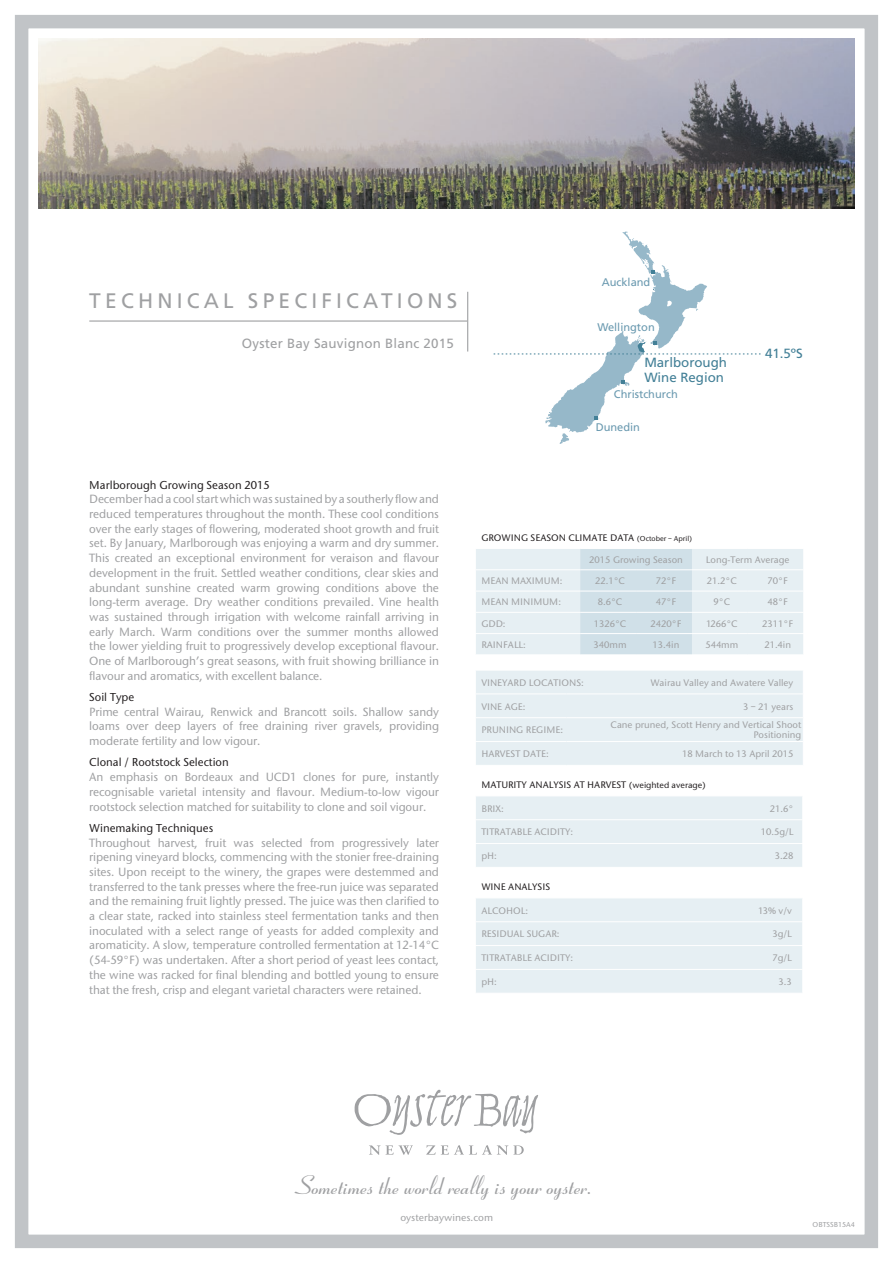
<style>
.page{position:relative;width:893px;height:1263px;background:#fff}
.page>*{position:absolute;margin:0;border:0;box-sizing:border-box;transform-origin:0 0}
.t1{font:700 26.25px "Ribbon 131 BT";color:#9fa0a2}
.t2{font:21px "Frutiger";letter-spacing:.2em;color:#9fa0a2}
.t3{font:13.35px "Frutiger";letter-spacing:.015em;color:#9fa0a2}
.t4{font:13.35px/14.4px "Frutiger";color:#438097}
.t5{font:500 12.45px/14.7px "Stone Sans";letter-spacing:-.01em;color:#9fa0a2;text-align:justify}
.t6{font:500 12px "Stone Sans";color:#231f20}
.t7{font:11.1px "Frutiger";color:#6b9ab0}
.t8{font:500 10.5px "Stone Sans";color:#9fa0a2}
.t9{font:500 9.9px/9.8px "Stone Sans";color:#9fa0a2;text-align:right}
.t10{font:500 9.9px "Stone Sans";color:#231f20}
.t11{font:500 7.5px "Stone Sans";color:#9fa0a2}
.s1{font-size:7.5px}
.s2{font-size:9px}
</style>
<div class="page">
<div style="left:15px;top:15px;width:863px;height:1233px;border:14px solid #c1c4c7"></div>
<img style="left:38px;top:38px;width:817px;height:170px">
<svg style="left:476px;top:549px;width:327px;height:105px;background:#dfeaef"></svg>
<div style="left:476px;top:670px;width:327px;height:95px;background:#e6eff3"></div>
<div style="left:476px;top:796px;width:326px;height:71px;background:#e6eff3"></div>
<div style="left:476px;top:898px;width:326px;height:95px;background:#e6eff3"></div>
<hr style="left:89px;top:320px;width:378px;height:2px;background:#9fa0a2">
<hr style="left:467px;top:292px;width:1px;height:59px;background:#9fa0a2">
<svg style="left:494px;top:231px;width:266px;height:213px"></svg>
<svg style="left:354px;top:1090px;width:184px;height:45px"></svg>
<svg style="left:369px;top:1145px;width:44px;height:10px"></svg>
<svg style="left:426px;top:1145px;width:98px;height:10px"></svg>
<h2 class="t2" style="left:89px;top:288px;width:370px">TECHNICAL SPECIFICATIONS</h2>
<p class="t3" style="left:242px;top:335px;width:213px">Oyster Bay Sauvignon Blanc 2015</p>
<p class="t6" style="left:89px;top:478px;width:182px">Marlborough Growing Season 2015</p>
<p class="t5" style="left:89px;top:492px;width:351px">December had a cool start which was sustained by a southerly flow and reduced temperatures throughout the month. These cool conditions over the early stages of flowering, moderated shoot growth and fruit set. By January, Marlborough was enjoying a warm and dry summer.<br>This created an exceptional environment for veraison and flavour development in the fruit. Settled weather conditions, clear skies and abundant sunshine created warm growing conditions above the long-term average. Dry weather conditions prevailed. Vine health was sustained through irrigation with welcome rainfall arriving in early March. Warm conditions over the summer months allowed the lower yielding fruit to progressively develop exceptional flavour.<br>One of Marlborough’s great seasons, with fruit showing brilliance in flavour and aromatics, with excellent balance.</p>
<p class="t6" style="left:89px;top:690px;width:47px">Soil Type</p>
<p class="t5" style="left:89px;top:704px;width:351px">Prime central Wairau, Renwick and Brancott soils. Shallow sandy loams over deep layers of free draining river gravels, providing moderate fertility and low vigour.</p>
<p class="t6" style="left:89px;top:755px;width:141px">Clonal / Rootstock Selection</p>
<p class="t5" style="left:89px;top:770px;width:351px">An emphasis on Bordeaux and UCD1 clones for pure, instantly recognisable varietal intensity and flavour. Medium-to-low vigour rootstock selection matched for suitability to clone and soil vigour.</p>
<p class="t6" style="left:89px;top:821px;width:126px">Winemaking Techniques</p>
<p class="t5" style="left:89px;top:835px;width:351px">Throughout harvest, fruit was selected from progressively later ripening vineyard blocks, commencing with the stonier free-draining sites. Upon receipt to the winery, the grapes were destemmed and transferred to the tank presses where the free-run juice was separated and the remaining fruit lightly pressed. The juice was then clarified to a clear state, racked into stainless steel fermentation tanks and then inoculated with a select range of yeasts for added complexity and aromaticity. A slow, temperature controlled fermentation at 12-14°C (54-59°F) was undertaken. After a short period of yeast lees contact, the wine was racked for final blending and bottled young to ensure that the fresh, crisp and elegant varietal characters were retained.</p>
<p class="t7" style="left:602px;top:276px;width:50px">Auckland</p>
<p class="t7" style="left:597px;top:320px;width:59px">Wellington</p>
<p class="t4" style="left:644px;top:355px;width:84px">Marlborough<br>Wine Region</p>
<p class="t7" style="left:614px;top:388px;width:65px">Christchurch</p>
<p class="t7" style="left:596px;top:420px;width:46px">Dunedin</p>
<p class="t4" style="left:765px;top:346px;width:39px">41.5ºS</p>
<p class="t10" style="left:481px;top:531px;width:212px">GROWING SEASON CLIMATE DATA <span class="s1">(October – April)</span></p>
<p class="t9" style="left:589px;top:555px;width:95px">2015 Growing Season</p>
<p class="t9" style="left:706px;top:555px;width:85px">Long-Term Average</p>
<p class="t9" style="left:481px;top:576px;width:83px">MEAN MAXIMUM:</p>
<p class="t9" style="left:595px;top:576px;width:31px">22.1°C</p>
<p class="t9" style="left:656px;top:576px;width:22px">72°F</p>
<p class="t9" style="left:707px;top:576px;width:31px">21.2°C</p>
<p class="t9" style="left:767px;top:576px;width:22px">70°F</p>
<p class="t9" style="left:481px;top:597px;width:81px">MEAN MINIMUM:</p>
<p class="t9" style="left:598px;top:597px;width:26px">8.6°C</p>
<p class="t9" style="left:656px;top:597px;width:22px">47°F</p>
<p class="t9" style="left:713px;top:597px;width:18px">9°C</p>
<p class="t9" style="left:767px;top:597px;width:22px">48°F</p>
<p class="t9" style="left:481px;top:618px;width:26px">GDD:</p>
<p class="t9" style="left:594px;top:618px;width:34px">1326°C</p>
<p class="t9" style="left:650px;top:618px;width:32px">2420°F</p>
<p class="t9" style="left:706px;top:618px;width:33px">1266°C</p>
<p class="t9" style="left:762px;top:618px;width:32px">2311°F</p>
<p class="t9" style="left:481px;top:640px;width:46px">RAINFALL:</p>
<p class="t9" style="left:594px;top:640px;width:34px">340mm</p>
<p class="t9" style="left:653px;top:640px;width:28px">13.4in</p>
<p class="t9" style="left:705px;top:640px;width:34px">544mm</p>
<p class="t9" style="left:764px;top:640px;width:28px">21.4in</p>
<p class="t9" style="left:481px;top:677px;width:104px">VINEYARD LOCATIONS:</p>
<p class="t9" style="left:650px;top:677px;width:145px">Wairau Valley and Awatere Valley</p>
<p class="t9" style="left:481px;top:701px;width:46px">VINE AGE:</p>
<p class="t9" style="left:743px;top:701px;width:52px">3 – 21 years</p>
<p class="t9" style="left:481px;top:725px;width:83px">PRUNING REGIME:</p>
<p class="t9" style="left:611px;top:720px;width:192px">Cane pruned, Scott Henry and Vertical Shoot<br>Positioning</p>
<p class="t9" style="left:481px;top:749px;width:69px">HARVEST DATE:</p>
<p class="t9" style="left:682px;top:749px;width:113px">18 March to 13 April 2015</p>
<p class="t10" style="left:481px;top:779px;width:226px">MATURITY ANALYSIS AT HARVEST <span class="s2">(weighted average)</span></p>
<p class="t9" style="left:481px;top:803px;width:24px">BRIX:</p>
<p class="t9" style="left:770px;top:803px;width:25px">21.6°</p>
<p class="t9" style="left:481px;top:827px;width:93px">TITRATABLE ACIDITY:</p>
<p class="t9" style="left:761px;top:827px;width:34px">10.5g/L</p>
<p class="t9" style="left:481px;top:851px;width:17px">pH:</p>
<p class="t9" style="left:775px;top:851px;width:20px">3.28</p>
<p class="t10" style="left:481px;top:881px;width:70px">WINE ANALYSIS</p>
<p class="t9" style="left:481px;top:905px;width:48px">ALCOHOL:</p>
<p class="t9" style="left:758px;top:905px;width:35px">13% v/v</p>
<p class="t9" style="left:481px;top:929px;width:80px">RESIDUAL SUGAR:</p>
<p class="t9" style="left:772px;top:929px;width:21px">3g/L</p>
<p class="t9" style="left:481px;top:953px;width:93px">TITRATABLE ACIDITY:</p>
<p class="t9" style="left:772px;top:953px;width:21px">7g/L</p>
<p class="t9" style="left:481px;top:977px;width:17px">pH:</p>
<p class="t9" style="left:779px;top:977px;width:15px">3.3</p>
<h1 class="t1" style="left:298px;top:1169px;width:298px">Sometimes the world really is your oyster.</h1>
<p class="t8" style="left:400px;top:1211px;width:94px">oysterbaywines.com</p>
<p class="t11" style="left:813px;top:1220px;width:44px">OBTSSB15A4</p>
</div>
